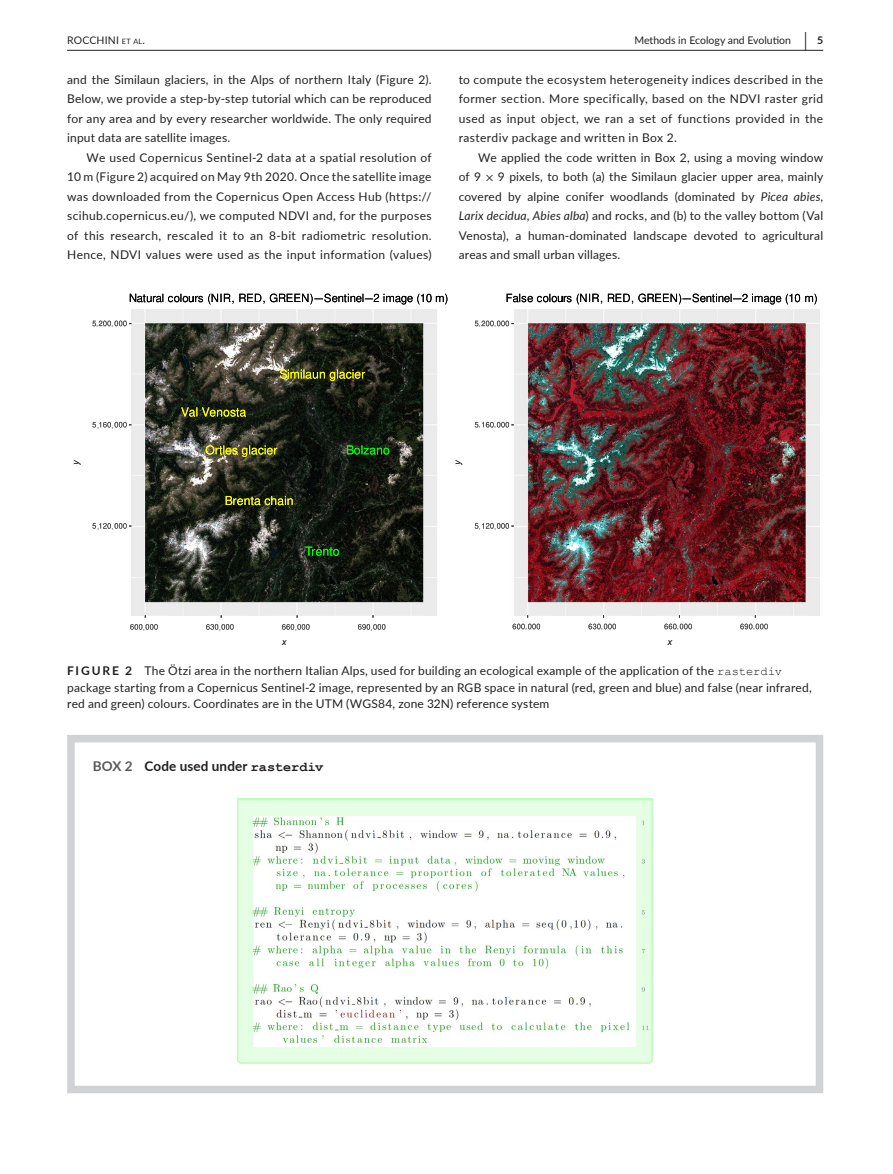
<style>
.page{position:relative;width:893px;height:1174px;background:#fff}
.page>*{position:absolute;margin:0;border:0;box-sizing:border-box;transform-origin:0 0}
.t1{font:700 19.5px "Lato";color:#231f20;scale:.48 1}
.t2{font:700 13.5px "Lato";letter-spacing:.01em;color:#231f20}
.t3{font:12px/19.5px "Lato";letter-spacing:.015em;color:#231f20;text-align:justify}
.t4{font:10.5px "Lato";color:#231f20}
.t5{font:10.5px "Lato";letter-spacing:.015em;color:#231f20}
.t6{font:700 10.5px "Lato";color:#231f20}
.t7{font:italic 9.3px "Arial";color:#000}
.t8{font:7.8px "Arial";color:#4d4d4d}
.s1{font-size:7.35px}
.s2{font-family:"STIX"}
.s3{font-style:italic}
.s4{font-weight:700}
.s5{font-family:"Courier New"}
.s6{color:#57585a}
</style>
<div class="page">
<hr style="left:67px;top:50px;width:756px;height:1px;background:#231f20">
<img style="left:131px;top:309px;width:688px;height:306px">
<svg style="left:280px;top:369px;width:85px;height:12px"></svg>
<svg style="left:206px;top:445px;width:71px;height:12px"></svg>
<svg style="left:226px;top:496px;width:67px;height:9px"></svg>
<svg style="left:181px;top:407px;width:65px;height:9px"></svg>
<svg style="left:305px;top:546px;width:34px;height:10px"></svg>
<svg style="left:347px;top:445px;width:42px;height:9px"></svg>
<svg style="left:92px;top:523px;width:39px;height:6px"></svg>
<svg style="left:92px;top:422px;width:39px;height:5px"></svg>
<svg style="left:92px;top:321px;width:39px;height:5px"></svg>
<svg style="left:130px;top:624px;width:104px;height:5px"></svg>
<svg style="left:282px;top:624px;width:103px;height:5px"></svg>
<svg style="left:475px;top:523px;width:39px;height:6px"></svg>
<svg style="left:475px;top:422px;width:39px;height:5px"></svg>
<svg style="left:475px;top:321px;width:39px;height:5px"></svg>
<svg style="left:513px;top:623px;width:103px;height:6px"></svg>
<svg style="left:664px;top:623px;width:104px;height:6px"></svg>
<svg style="left:130px;top:293px;width:687px;height:11px"></svg>
<div style="left:67px;top:735px;width:756px;height:358px;border:8px solid #d1d2d4"></div>
<img style="left:238px;top:798px;width:415px;height:265px">
<h1 class="t1" style="left:804px;top:25px;width:7px">|</h1>
<p class="t5" style="left:67px;top:33px;width:79px">ROCCHINI <span class="s1">et al</span>.</p>
<p class="t4" style="left:634px;top:33px;width:158px">Methods in Ecology and Evolu on</p>
<p class="t6" style="left:817px;top:33px;width:8px">5</p>
<p class="t3" style="left:67px;top:69px;width:366px">and the Similaun glaciers, in the Alps of northern Italy (Figure 2).<br>Below, we provide a step-by-step tutorial which can be reproduced for any area and by every researcher worldwide. The only required input data are satellite images.</p>
<p class="t3" style="left:67px;top:147px;width:366px;text-indent:20px">We used Copernicus Sentinel-2 data at a spatial resolution of 10 m (Figure 2) acquired on May 9th 2020. Once the satellite image was downloaded from the Copernicus Open Access Hub (https:// scihub.copernicus.eu/), we computed NDVI and, for the purposes of this research, rescaled it to an 8-bit radiometric resolution.<br>Hence, NDVI values were used as the input information (values)</p>
<p class="t3" style="left:459px;top:69px;width:366px">to compute the ecosystem heterogeneity indices described in the former section. More specifically, based on the NDVI raster grid used as input object, we ran a set of functions provided in the rasterdiv package and written in Box 2.</p>
<p class="t3" style="left:459px;top:147px;width:366px;text-indent:20px">We applied the code written in Box 2, using a moving window of 9 <span class="s2">×</span> 9 pixels, to both (a) the Similaun glacier upper area, mainly covered by alpine conifer woodlands (dominated by <span class="s3">Picea abies</span>, <span class="s3">Larix decidua</span>, <span class="s3">Abies alba</span>) and rocks, and (b) to the valley bottom (Val Venosta), a human-dominated landscape devoted to agricultural areas and small urban villages.</p>
<p class="t8" style="left:96px;top:318px;width:4px">,</p>
<p class="t8" style="left:112px;top:318px;width:4px">,</p>
<p class="t8" style="left:478px;top:318px;width:4px">,</p>
<p class="t8" style="left:494px;top:318px;width:4px">,</p>
<p class="t8" style="left:97px;top:420px;width:4px">,</p>
<p class="t8" style="left:112px;top:420px;width:4px">,</p>
<p class="t7" style="left:70px;top:464px;width:7px;rotate:-90deg">y</p>
<p class="t7" style="left:451px;top:464px;width:7px;rotate:-90deg">y</p>
<p class="t8" style="left:478px;top:419px;width:4px">,</p>
<p class="t8" style="left:494px;top:419px;width:4px">,</p>
<p class="t8" style="left:97px;top:520px;width:4px">,</p>
<p class="t8" style="left:112px;top:520px;width:4px">,</p>
<p class="t8" style="left:478px;top:521px;width:4px">,</p>
<p class="t8" style="left:494px;top:521px;width:4px">,</p>
<p class="t8" style="left:143px;top:622px;width:4px">,</p>
<p class="t8" style="left:219px;top:622px;width:4px">,</p>
<p class="t8" style="left:295px;top:622px;width:4px">,</p>
<p class="t8" style="left:370px;top:622px;width:4px">,</p>
<p class="t8" style="left:525px;top:621px;width:4px">,</p>
<p class="t8" style="left:601px;top:621px;width:4px">,</p>
<p class="t8" style="left:677px;top:621px;width:4px">,</p>
<p class="t8" style="left:753px;top:621px;width:4px">,</p>
<p class="t7" style="left:282px;top:636px;width:6px">x</p>
<p class="t7" style="left:668px;top:636px;width:6px">x</p>
<p class="t3" style="left:67px;top:662px;width:746px;line-height:16.5px;text-align:left"><span class="s4">FIGURE 2</span> The Ötzi area in the northern Italian Alps, used for building an ecological example of the application of the <span class="s5">rasterdiv </span>package starting from a Copernicus Sentinel-2 image, represented by an RGB space in natural (red, green and blue) and false (near infrared, red and green) colours. Coordinates are in the UTM (WGS84, zone 32N) reference system</p>
<p class="t2" style="left:93px;top:756px;width:232px"><span class="s6">BOX 2</span> Code used under <span class="s5">rasterdiv</span></p>
</div>
